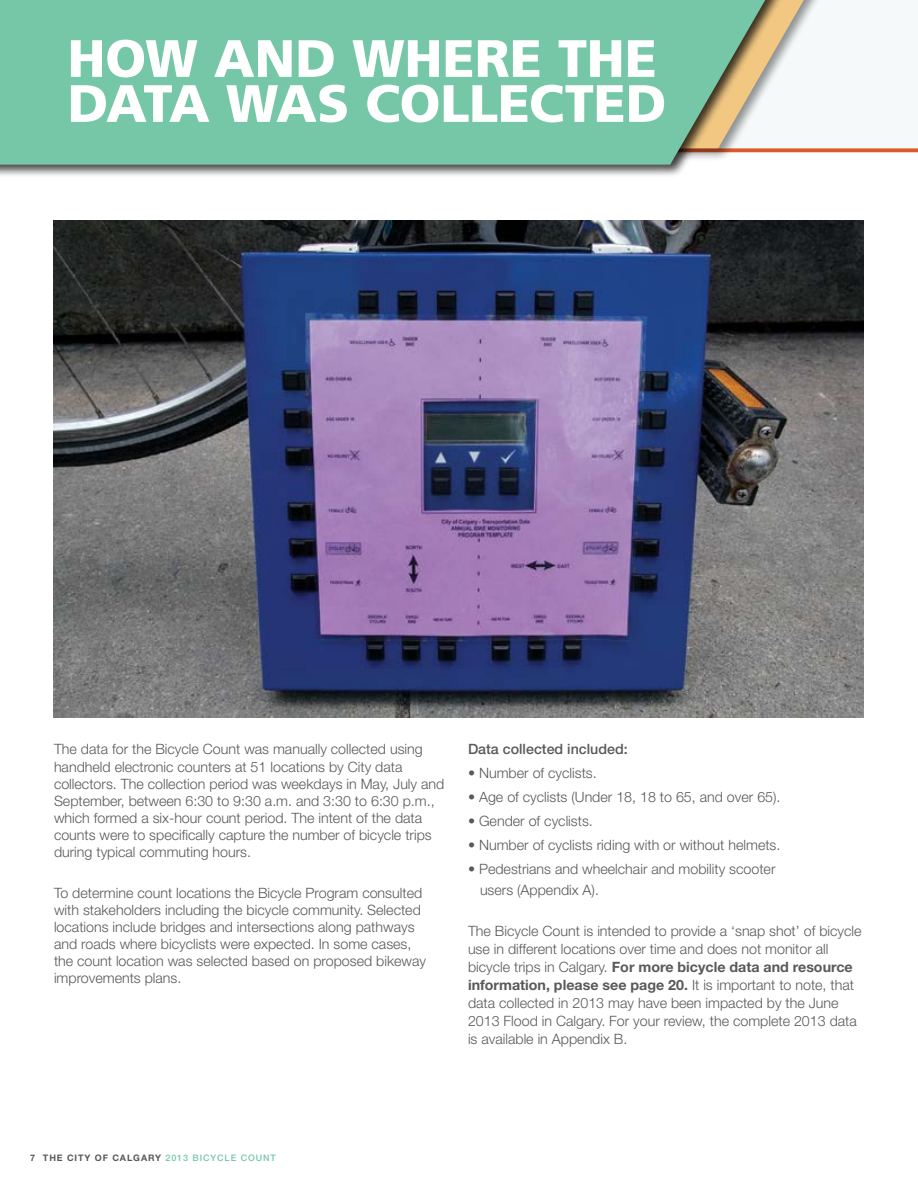
<style>
.page{position:relative;width:918px;height:1188px;background:#fff}
.page>*{position:absolute;margin:0;border:0;box-sizing:border-box;transform-origin:0 0}
.t1{font:900 52.5px/45px "Frutiger LT Std";letter-spacing:-.005em;color:#fff}
.t2{font:300 14.25px/17.1px "Helvetica Neue LT Std";color:#58595b}
.t3{font:500 14.25px "Helvetica Neue LT Std";color:#58595b}
.t4{font:700 9px "Helvetica Neue LT Std";letter-spacing:.1em;color:#58595b}
.s1{font-weight:700}
.s2{font-weight:500;color:#75c7a7}
</style>
<div class="page">
<div style="left:0;top:0;width:918px;height:152px;background:#f5f9fa"></div>
<svg style="left:840px;top:148px;width:78px;height:4px"></svg>
<div style="left:188px;top:0;width:652px;height:161px;background:#000;opacity:.75"></div>
<svg style="left:797px;top:0;width:30px;height:148px"></svg>
<div style="left:0;top:0;width:797px;height:178px;background:#000;opacity:.75"></div>
<svg style="left:0;top:0;width:786px;height:165px;background:#7dc6a6"></svg>
<img style="left:54px;top:220px;width:810px;height:497px">
<h1 class="t1" style="left:68px;top:36px;width:601px">HOW AND WHERE THE<br>DATA WAS COLLECTED</h1>
<p class="t2" style="left:54px;top:740px;width:392px">The data for the Bicycle Count was manually collected using handheld electronic counters at 51 locations by City data collectors. The collection period was weekdays in May, July and September, between 6:30 to 9:30 a.m. and 3:30 to 6:30 p.m., which formed a six-hour count period. The intent of the data counts were to specifically capture the number of bicycle trips during typical commuting hours.</p>
<p class="t2" style="left:54px;top:884px;width:374px">To determine count locations the Bicycle Program consulted with stakeholders including the bicycle community. Selected locations include bridges and intersections along pathways and roads where bicyclists were expected. In some cases, the count location was selected based on proposed bikeway improvements plans.</p>
<p class="t3" style="left:468px;top:741px;width:161px">Data collected included:</p>
<p class="t2" style="left:468px;top:764px;width:130px">• Number of cyclists.</p>
<p class="t2" style="left:468px;top:788px;width:314px">• Age of cyclists (Under 18, 18 to 65, and over 65).</p>
<p class="t2" style="left:468px;top:812px;width:126px">• Gender of cyclists.</p>
<p class="t2" style="left:468px;top:836px;width:314px">• Number of cyclists riding with or without helmets.</p>
<p class="t2" style="left:480px;top:857px;width:297px;line-height:21.8px;text-indent:-12px">• Pedestrians and wheelchair and mobility scooter users (Appendix A).</p>
<p class="t2" style="left:468px;top:922px;width:395px;line-height:18px">The Bicycle Count is intended to provide a ‘snap shot’ of bicycle use in different locations over time and does not monitor all bicycle trips in Calgary. <span class="s1">For more bicycle data and resource information, please see page 20.</span> It is important to note, that data collected in 2013 may have been impacted by the June 2013 Flood in Calgary. For your review, the complete 2013 data is available in Appendix B.</p>
<p class="t4" style="left:30px;top:1152px;width:247px">7 THE CITY OF CALGARY <span class="s2">2013 BICYCLE COUNT</span></p>
</div>
